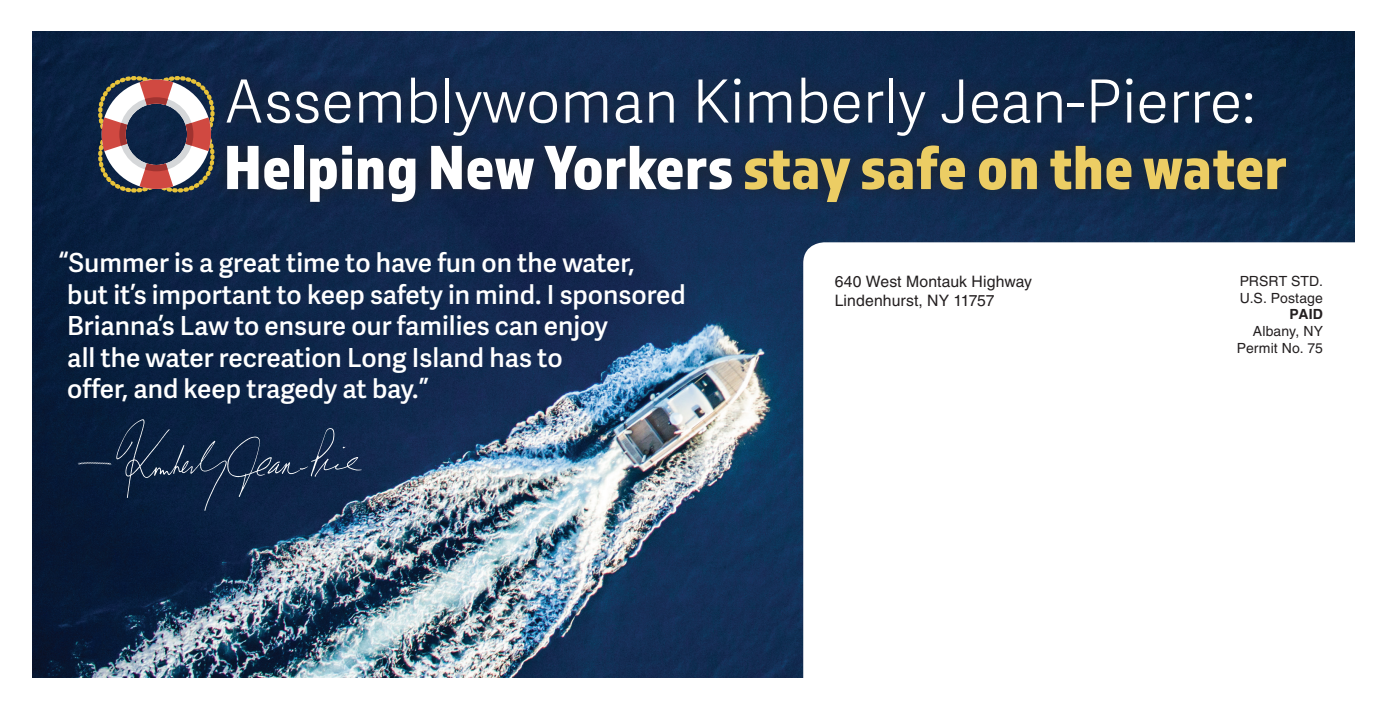
<style>
.page{position:relative;width:1386px;height:709px;background:#fff}
.page>*{position:absolute;margin:0;border:0;box-sizing:border-box;transform-origin:0 0}
.t1{font:64.75px "Almaq Refined";color:#eccd64}
.t2{font:300 59.5px "Adelle Sans";color:#fff}
.t3{font:600 26.25px/31.5px "Adelle Sans";color:#fff}
.t4{font:15.75px/18.9px "Helvetica";letter-spacing:.005em;color:#231f20}
.t5{font:14px/16.8px "Helvetica";letter-spacing:.01em;color:#231f20}
.t6{font:700 14px "Helvetica";color:#231f20}
.s1{color:#fff}
</style>
<div class="page">
<img style="left:33px;top:32px;width:1321px;height:645px">
<svg style="left:803px;top:242px;width:552px;height:436px"></svg>
<div style="left:209px;top:62px;width:1095px;height:157px;background:#231f20;opacity:.75"></div>
<svg style="left:98px;top:76px;width:117px;height:116px"></svg>
<img style="left:102px;top:403px;width:283px;height:115px">
<div style="left:69px;top:448px;width:45px;height:37px;background:#071b38"></div>
<h2 class="t2" style="left:224px;top:59px;width:1033px">Assemblywoman Kimberly Jean-Pierre:</h2>
<h1 class="t1" style="left:224px;top:128px;width:1065px"><span class="s1">Helping New Yorkers</span> stay safe on the water</h1>
<p class="t3" style="left:67px;top:246px;width:620px;text-indent:-9px">“Summer is a great time to have fun on the water,<br>but it’s important to keep safety in mind. I sponsored Brianna’s Law to ensure our families can enjoy<br>all the water recreation Long Island has to<br>offer, and keep tragedy at bay.”</p>
<p class="t4" style="left:835px;top:272px;width:199px">640 West Montauk Highway<br>Lindenhurst, NY 11757</p>
<p class="t5" style="left:1240px;top:272px;width:85px">PRSRT STD.<br>U.S. Postage</p>
<p class="t6" style="left:1290px;top:306px;width:35px">PAID</p>
<p class="t5" style="left:1237px;top:323px;width:88px;text-align:right">Albany, NY<br>Permit No. 75</p>
</div>
